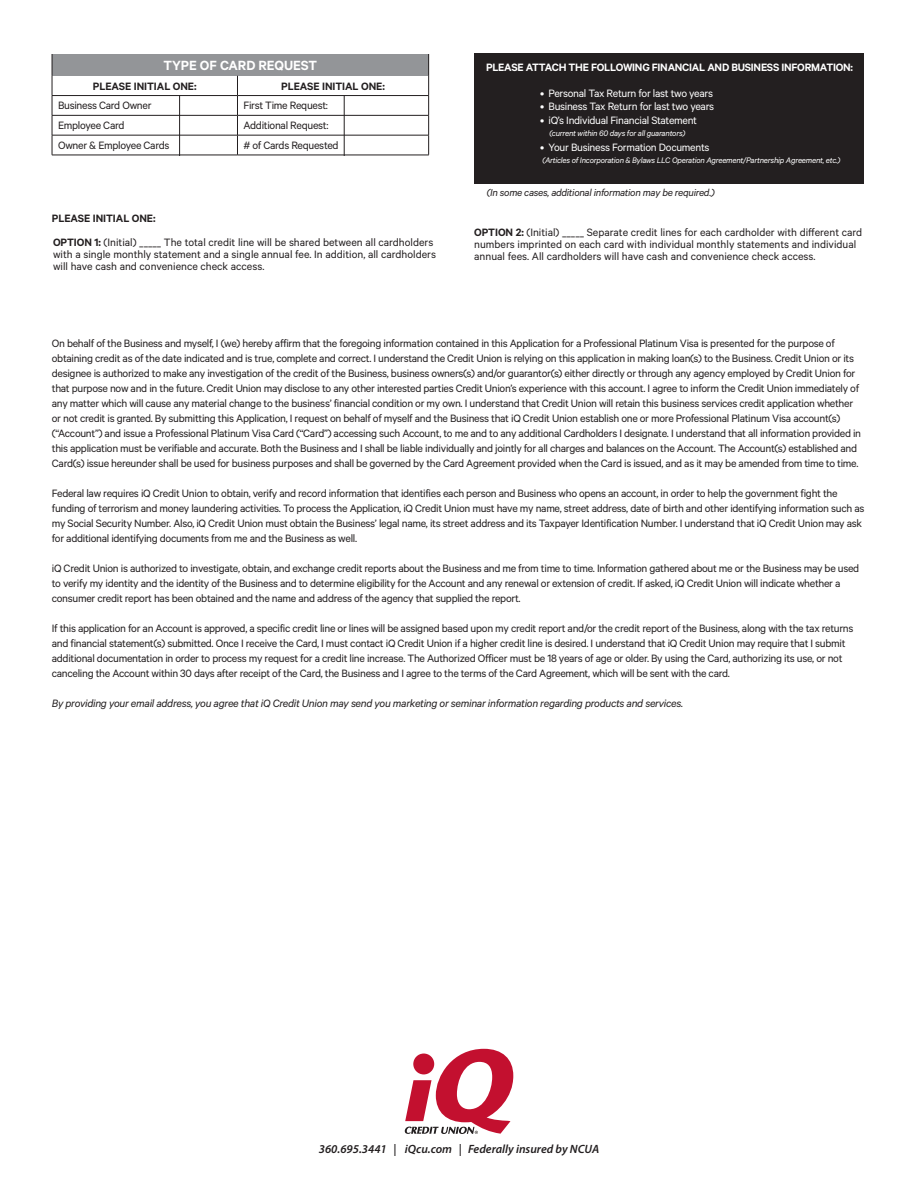
<style>
.page{position:relative;width:918px;height:1188px;background:#fff}
.page>*{position:absolute;margin:0;border:0;box-sizing:border-box;transform-origin:0 0}
.t1{font:600 15px "Calibre";letter-spacing:-.005em;color:#fff}
.t2{font:12px/15px "Calibre";letter-spacing:-.025em;color:#231f20}
.t3{font:12px/12px "Calibre";color:#231f20}
.t4{font:12px "Calibre";letter-spacing:-.025em;color:#fff}
.t5{font:italic 12px "Calibre";letter-spacing:-.025em;color:#231f20}
.t6{font:600 12px "Calibre";letter-spacing:-.02em;color:#fff}
.t7{font:600 12px "Calibre";letter-spacing:-.005em;color:#231f20}
.t8{font:italic 600 12px "Myriad Pro";color:#231f20}
.t9{font:italic 11.25px "Calibre";letter-spacing:-.025em;color:#231f20}
.t10{font:italic 9px "Calibre";letter-spacing:-.025em;color:#fff}
.s1{font-weight:600}
</style>
<div class="page">
<div style="left:52px;top:54px;width:377px;height:22px;background:#939598"></div>
<hr style="left:52px;top:135px;width:185px;height:1px;background:#231f20">
<hr style="left:237px;top:135px;width:192px;height:1px;background:#231f20">
<hr style="left:52px;top:115px;width:185px;height:1px;background:#231f20">
<hr style="left:237px;top:115px;width:192px;height:1px;background:#231f20">
<hr style="left:52px;top:155px;width:185px;height:1px;background:#231f20">
<hr style="left:237px;top:155px;width:192px;height:1px;background:#231f20">
<svg style="left:237px;top:76px;width:1px;height:79px"></svg>
<hr style="left:52px;top:95px;width:185px;height:1px;background:#231f20">
<hr style="left:237px;top:95px;width:192px;height:1px;background:#231f20">
<svg style="left:52px;top:54px;width:1px;height:101px"></svg>
<svg style="left:428px;top:54px;width:1px;height:101px"></svg>
<hr style="left:179px;top:95px;width:1px;height:61px;background:#231f20">
<hr style="left:344px;top:95px;width:1px;height:61px;background:#231f20">
<div style="left:474px;top:53px;width:390px;height:130px;background:#231f20"></div>
<svg style="left:405px;top:1049px;width:108px;height:85px"></svg>
<p class="t1" style="left:164px;top:56px;width:155px">TYPE OF CARD REQUEST</p>
<p class="t7" style="left:93px;top:79px;width:105px">PLEASE INITIAL ONE:</p>
<p class="t7" style="left:281px;top:79px;width:105px">PLEASE INITIAL ONE:</p>
<p class="t2" style="left:58px;top:98px;width:95px">Business Card Owner</p>
<p class="t2" style="left:243px;top:98px;width:86px">First Time Request:</p>
<p class="t2" style="left:58px;top:117px;width:68px">Employee Card</p>
<p class="t2" style="left:243px;top:117px;width:87px">Additional Request:</p>
<p class="t2" style="left:58px;top:137px;width:113px">Owner &amp; Employee Cards</p>
<p class="t2" style="left:243px;top:137px;width:97px"># of Cards Requested</p>
<p class="t7" style="left:52px;top:211px;width:105px">PLEASE INITIAL ONE:</p>
<p class="t3" style="left:53px;top:235px;width:384px"><span class="s1">OPTION 1:</span> (Initial) _____ The total credit line will be shared between all cardholders with a single monthly statement and a single annual fee. In addition, all cardholders will have cash and convenience check access.</p>
<p class="t6" style="left:486px;top:60px;width:369px">PLEASE ATTACH THE FOLLOWING FINANCIAL AND BUSINESS INFORMATION:</p>
<p class="t4" style="left:540px;top:86px;width:175px">• Personal Tax Return for last two years</p>
<p class="t4" style="left:540px;top:99px;width:176px">• Business Tax Return for last two years</p>
<p class="t4" style="left:540px;top:113px;width:159px">• iQ’s Individual Financial Statement</p>
<p class="t10" style="left:549px;top:128px;width:137px">(current within 60 days for all guarantors)</p>
<p class="t4" style="left:540px;top:140px;width:171px">• Your Business Formation Documents</p>
<p class="t10" style="left:542px;top:155px;width:300px">(Articles of Incorporation &amp; Bylaws LLC Operation Agreement/Partnership Agreement, etc.)</p>
<p class="t9" style="left:487px;top:186px;width:229px">(In some cases, additional information may be required.)</p>
<p class="t3" style="left:474px;top:226px;width:390px"><span class="s1">OPTION 2:</span> (Initial) _____ Separate credit lines for each cardholder with different card numbers imprinted on each card with individual monthly statements and individual annual fees. All cardholders will have cash and convenience check access.</p>
<p class="t2" style="left:52px;top:335px;width:811px">On behalf of the Business and myself, I (we) hereby affirm that the foregoing information contained in this Application for a Professional Platinum Visa is presented for the purpose of obtaining credit as of the date indicated and is true, complete and correct. I understand the Credit Union is relying on this application in making loan(s) to the Business. Credit Union or its designee is authorized to make any investigation of the credit of the Business, business owners(s) and/or guarantor(s) either directly or through any agency employed by Credit Union for that purpose now and in the future. Credit Union may disclose to any other interested parties Credit Union’s experience with this account. I agree to inform the Credit Union immediately of any matter which will cause any material change to the business’ financial condition or my own. I understand that Credit Union will retain this business services credit application whether or not credit is granted. By submitting this Application, I request on behalf of myself and the Business that iQ Credit Union establish one or more Professional Platinum Visa account(s) (“Account”) and issue a Professional Platinum Visa Card (“Card”) accessing such Account, to me and to any additional Cardholders I designate. I understand that all information provided in this application must be verifiable and accurate. Both the Business and I shall be liable individually and jointly for all charges and balances on the Account. The Account(s) established and Card(s) issue hereunder shall be used for business purposes and shall be governed by the Card Agreement provided when the Card is issued, and as it may be amended from time to time.</p>
<p class="t2" style="left:52px;top:485px;width:814px">Federal law requires iQ Credit Union to obtain, verify and record information that identifies each person and Business who opens an account, in order to help the government fight the funding of terrorism and money laundering activities. To process the Application, iQ Credit Union must have my name, street address, date of birth and other identifying information such as my Social Security Number. Also, iQ Credit Union must obtain the Business’ legal name, its street address and its Taxpayer Identification Number. I understand that iQ Credit Union may ask for additional identifying documents from me and the Business as well.</p>
<p class="t2" style="left:52px;top:560px;width:809px">iQ Credit Union is authorized to investigate, obtain, and exchange credit reports about the Business and me from time to time. Information gathered about me or the Business may be used to verify my identity and the identity of the Business and to determine eligibility for the Account and any renewal or extension of credit. If asked, iQ Credit Union will indicate whether a consumer credit report has been obtained and the name and address of the agency that supplied the report.</p>
<p class="t2" style="left:52px;top:620px;width:803px">If this application for an Account is approved, a specific credit line or lines will be assigned based upon my credit report and/or the credit report of the Business, along with the tax returns and financial statement(s) submitted. Once I receive the Card, I must contact iQ Credit Union if a higher credit line is desired. I understand that iQ Credit Union may require that I submit additional documentation in order to process my request for a credit line increase. The Authorized Officer must be 18 years of age or older. By using the Card, authorizing its use, or not canceling the Account within 30 days after receipt of the Card, the Business and I agree to the terms of the Card Agreement, which will be sent with the card.</p>
<p class="t5" style="left:52px;top:696px;width:633px">By providing your email address, you agree that iQ Credit Union may send you marketing or seminar information regarding products and services.</p>
<p class="t8" style="left:319px;top:1141px;width:282px">360.695.3441 | iQcu.com | Federally insured by NCUA</p>
</div>
